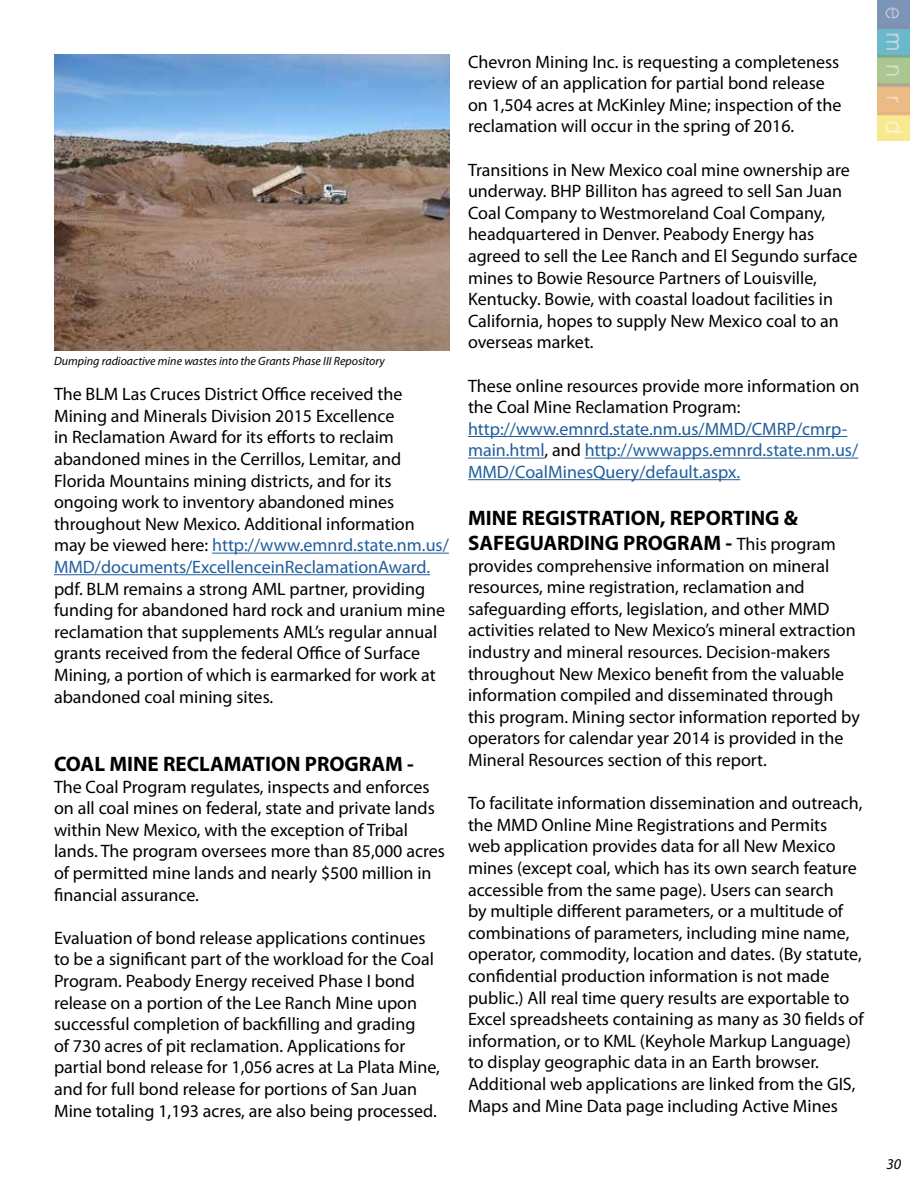
<style>
.page{position:relative;width:918px;height:1188px;background:#fff}
.page>*{position:absolute;margin:0;border:0;box-sizing:border-box;transform-origin:0 0}
.t1{font:700 21px/25.2px "Myriad Pro";color:#000}
.t2{font:18px/21.6px "Myriad Pro";color:#000}
.t3{font:18px/21.6px "Myriad Pro";color:#215e9e}
.t4{font:italic 15px "Myriad Pro";color:#000}
.t5{font:italic 12px "Myriad Pro";color:#000}
.s1{color:#215e9e}
.s2{color:#000}
.s3{font-weight:400;font-size:18px}
</style>
<div class="page">
<img style="left:878px;top:0;width:31px;height:141px">
<hr style="left:212px;top:553px;width:237px;height:1px;background:#215e9e">
<hr style="left:54px;top:574px;width:376px;height:1px;background:#215e9e">
<hr style="left:468px;top:436px;width:379px;height:1px;background:#215e9e">
<hr style="left:468px;top:458px;width:77px;height:1px;background:#215e9e">
<hr style="left:585px;top:458px;width:273px;height:1px;background:#215e9e">
<hr style="left:468px;top:479px;width:272px;height:1px;background:#215e9e">
<img style="left:54px;top:55px;width:396px;height:295px">
<p class="t5" style="left:54px;top:353px;width:332px">Dumping radioactive mine wastes into the Grants Phase III Repository</p>
<p class="t2" style="left:54px;top:383px;width:396px">The BLM Las Cruces District Office received the Mining and Minerals Division 2015 Excellence<br>in Reclamation Award for its efforts to reclaim abandoned mines in the Cerrillos, Lemitar, and Florida Mountains mining districts, and for its ongoing work to inventory abandoned mines throughout New Mexico. Additional information may be viewed here: <span class="s1">http://www.emnrd.state.nm.us/ MMD/documents/ExcellenceinReclamationAward.</span></p>
<p class="t2" style="left:54px;top:577px;width:393px">pdf. BLM remains a strong AML partner, providing funding for abandoned hard rock and uranium mine reclamation that supplements AML’s regular annual grants received from the federal Office of Surface Mining, a portion of which is earmarked for work at abandoned coal mining sites.</p>
<p class="t1" style="left:54px;top:751px;width:361px">COAL MINE RECLAMATION PROGRAM -</p>
<p class="t2" style="left:54px;top:775px;width:392px">The Coal Program regulates, inspects and enforces on all coal mines on federal, state and private lands within New Mexico, with the exception of Tribal lands. The program oversees more than 85,000 acres of permitted mine lands and nearly $500 million in financial assurance.</p>
<p class="t2" style="left:54px;top:927px;width:387px">Evaluation of bond release applications continues to be a significant part of the workload for the Coal Program. Peabody Energy received Phase I bond release on a portion of the Lee Ranch Mine upon successful completion of backfilling and grading<br>of 730 acres of pit reclamation. Applications for partial bond release for 1,056 acres at La Plata Mine, and for full bond release for portions of San Juan Mine totaling 1,193 acres, are also being processed.</p>
<p class="t2" style="left:468px;top:50px;width:375px">Chevron Mining Inc. is requesting a completeness review of an application for partial bond release on 1,504 acres at McKinley Mine; inspection of the reclamation will occur in the spring of 2016.</p>
<p class="t2" style="left:468px;top:158px;width:391px">Transitions in New Mexico coal mine ownership are underway. BHP Billiton has agreed to sell San Juan Coal Company to Westmoreland Coal Company, headquartered in Denver. Peabody Energy has agreed to sell the Lee Ranch and El Segundo surface mines to Bowie Resource Partners of Louisville, Kentucky. Bowie, with coastal loadout facilities in California, hopes to supply New Mexico coal to an overseas market.</p>
<p class="t2" style="left:468px;top:374px;width:393px">These online resources provide more information on the Coal Mine Reclamation Program:</p>
<p class="t3" style="left:468px;top:418px;width:392px">http://www.emnrd.state.nm.us/MMD/CMRP/cmrp&shy;main.html<span class="s2">, and</span> http://wwwapps.emnrd.state.nm.us/<br>MMD/CoalMinesQuery/default.aspx.</p>
<p class="t1" style="left:468px;top:504px;width:369px">MINE REGISTRATION, REPORTING &amp;<br>SAFEGUARDING PROGRAM - <span class="s3">This program</span></p>
<p class="t2" style="left:468px;top:554px;width:393px">provides comprehensive information on mineral resources, mine registration, reclamation and safeguarding efforts, legislation, and other MMD activities related to New Mexico’s mineral extraction industry and mineral resources. Decision-makers throughout New Mexico benefit from the valuable information compiled and disseminated through this program. Mining sector information reported by operators for calendar year 2014 is provided in the Mineral Resources section of this report.</p>
<p class="t2" style="left:468px;top:792px;width:397px">To facilitate information dissemination and outreach, the MMD Online Mine Registrations and Permits web application provides data for all New Mexico mines (except coal, which has its own search feature accessible from the same page). Users can search<br>by multiple different parameters, or a multitude of combinations of parameters, including mine name, operator, commodity, location and dates. (By statute, confidential production information is not made public.) All real time query results are exportable to Excel spreadsheets containing as many as 30 fields of information, or to KML (Keyhole Markup Language) to display geographic data in an Earth browser.<br>Additional web applications are linked from the GIS, Maps and Mine Data page including Active Mines</p>
<p class="t4" style="left:886px;top:1155px;width:16px">30</p>
</div>
